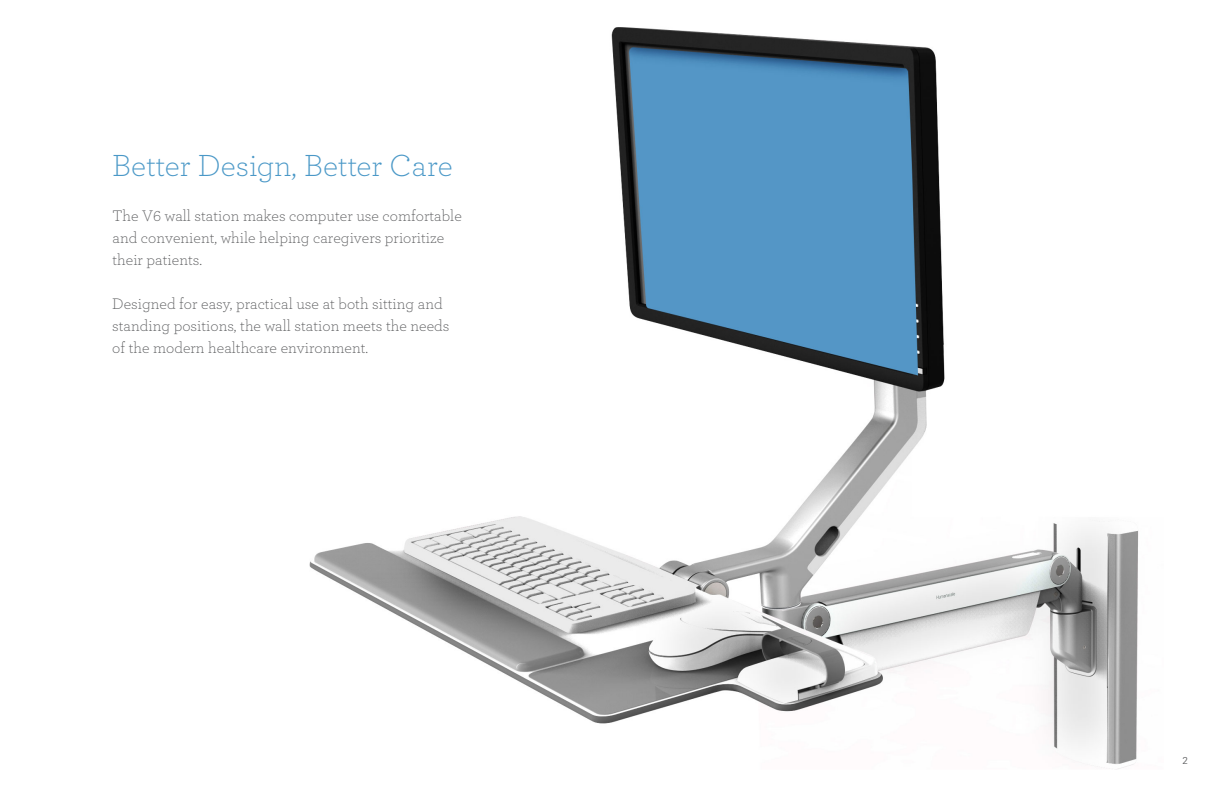
<style>
.page{position:relative;width:1224px;height:792px;background:#fff}
.page>*{position:absolute;margin:0;border:0;box-sizing:border-box;transform-origin:0 0}
.t1{font:300 32px "Archer";color:#4a98c7}
.t2{font:300 16px/22.1px "Archer";color:#58595b}
.t3{font:300 10px "Univers";color:#58595b}
</style>
<div class="page">
<img style="left:309px;top:27px;width:830px;height:742px">
<h1 class="t1" style="left:112px;top:144px;width:342px">Better Design, Better Care</h1>
<p class="t2" style="left:113px;top:204px;width:351px">The V6 wall station makes computer use comfortable and convenient, while helping caregivers prioritize their patients.</p>
<p class="t2" style="left:112px;top:292px;width:339px">Designed for easy, practical use at both sitting and standing positions, the wall station meets the needs of the modern healthcare environment.</p>
<p class="t3" style="left:1182px;top:754px;width:7px">2</p>
</div>
